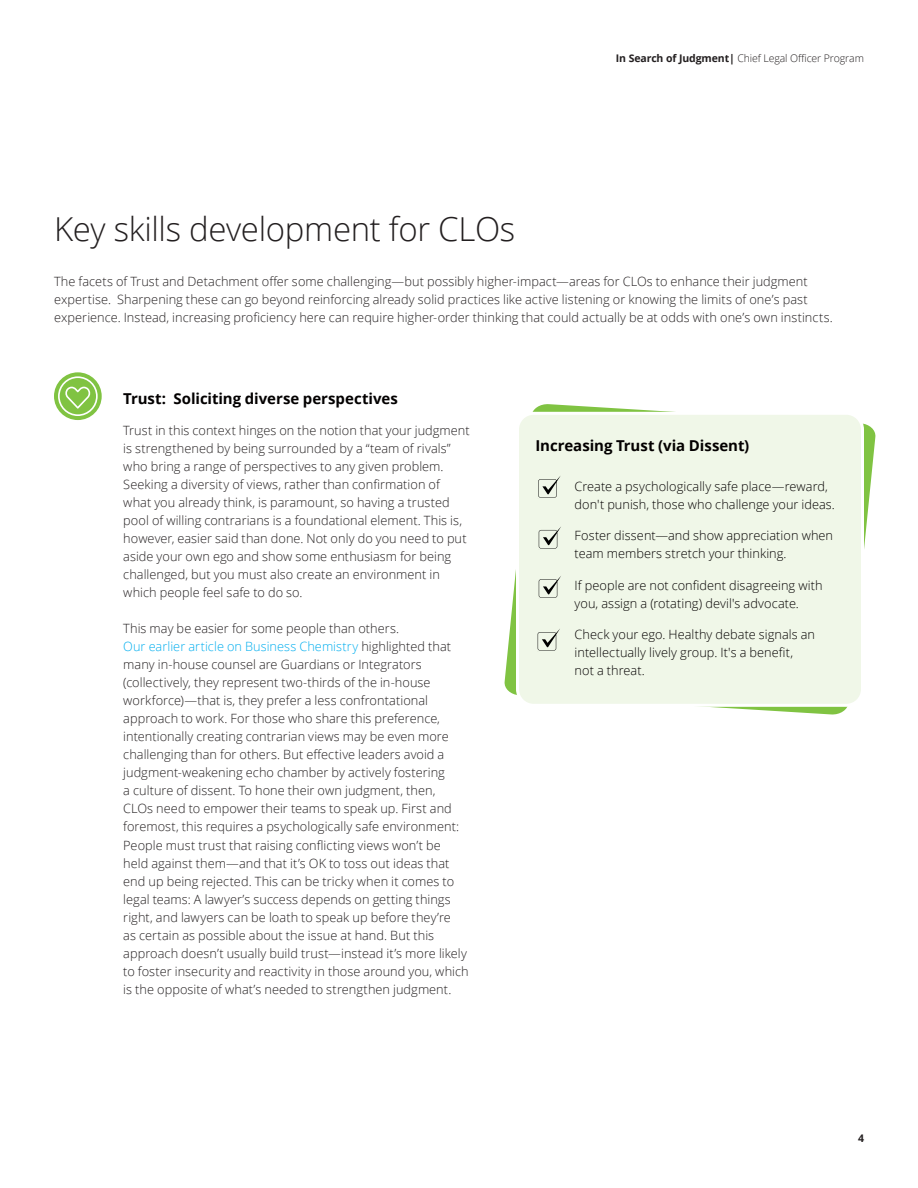
<style>
.page{position:relative;width:918px;height:1188px;background:#fff}
.page>*{position:absolute;margin:0;border:0;box-sizing:border-box;transform-origin:0 0}
.Story_heading_light{font:300 33px "Open Sans";letter-spacing:-.01em;color:#231f20}
.Body_copy__8_5_12pt{font:700 15px "Open Sans";color:#030000}
.Body_copy__8_5_12pt-2{font:300 12.75px/18px "Open Sans";letter-spacing:.005em;color:#231f20}
.Body_copy__8_5_12pt-3{font:300 12.75px/18px "Open Sans";letter-spacing:.005em;color:#030000}
.t1{font:300 10.5px "Open Sans";letter-spacing:-.01em;color:#231f20}
.Brochure_title___Rig{font:700 10.5px "Open Sans";color:#231f20}
.s1{font-weight:700}
.s2{color:#00aeef}
</style>
<div class="page">
<div style="left:54px;top:372px;width:48px;height:48px;background:#80c342;border-radius:50%"></div>
<svg style="left:504px;top:404px;width:372px;height:311px"></svg>
<div style="left:517px;top:413px;width:345px;height:292px;background:#f0f7e8;border-radius:16px"></div>
<div style="left:516px;top:412px;width:348px;height:295px;border:3px solid #fff;border-radius:16px"></div>
<svg style="left:538px;top:476px;width:23px;height:22px"></svg>
<svg style="left:539px;top:527px;width:22px;height:22px"></svg>
<svg style="left:539px;top:576px;width:22px;height:22px"></svg>
<svg style="left:538px;top:629px;width:22px;height:22px"></svg>
<svg style="left:58px;top:376px;width:40px;height:40px"></svg>
<p class="t1" style="left:616px;top:51px;width:250px"><span class="s1">In Search of Judgment|</span> Chief Legal Officer Program</p>
<p class="Story_heading_light" style="left:54px;top:206px;width:463px">Key skills development for CLOs</p>
<p class="Body_copy__8_5_12pt-2" style="left:54px;top:272px;width:780px">The facets of Trust and Detachment offer some challenging—but possibly higher-impact—areas for CLOs to enhance their judgment expertise. Sharpening these can go beyond reinforcing already solid practices like active listening or knowing the limits of one’s past experience. Instead, increasing proficiency here can require higher-order thinking that could actually be at odds with one’s own instincts.</p>
<p class="Body_copy__8_5_12pt" style="left:123px;top:388px;width:276px">Trust: Soliciting diverse perspectives</p>
<p class="Body_copy__8_5_12pt-2" style="left:123px;top:421px;width:348px">Trust in this context hinges on the notion that your judgment is strengthened by being surrounded by a “team of rivals” who bring a range of perspectives to any given problem.<br>Seeking a diversity of views, rather than confirmation of what you already think, is paramount, so having a trusted pool of willing contrarians is a foundational element. This is, however, easier said than done. Not only do you need to put aside your own ego and show some enthusiasm for being challenged, but you must also create an environment in which people feel safe to do so.</p>
<p class="Body_copy__8_5_12pt-2" style="left:123px;top:620px;width:347px">This may be easier for some people than others.<br><span class="s2">Our earlier article on Business Chemistry</span> highlighted that many in-house counsel are Guardians or Integrators (collectively, they represent two-thirds of the in-house workforce)—that is, they prefer a less confrontational approach to work. For those who share this preference, intentionally creating contrarian views may be even more challenging than for others. But effective leaders avoid a judgment-weakening echo chamber by actively fostering<br>a culture of dissent. To hone their own judgment, then,<br>CLOs need to empower their teams to speak up. First and foremost, this requires a psychologically safe environment:<br>People must trust that raising conflicting views won’t be held against them—and that it’s OK to toss out ideas that end up being rejected. This can be tricky when it comes to legal teams: A lawyer’s success depends on getting things right, and lawyers can be loath to speak up before they’re<br>as certain as possible about the issue at hand. But this approach doesn’t usually build trust—instead it’s more likely to foster insecurity and reactivity in those around you, which is the opposite of what’s needed to strengthen judgment.</p>
<p class="Body_copy__8_5_12pt" style="left:535px;top:435px;width:215px">Increasing Trust (via Dissent)</p>
<p class="Body_copy__8_5_12pt-3" style="left:575px;top:477px;width:262px">Create a psychologically safe place—reward, don't punish, those who challenge your ideas.</p>
<p class="Body_copy__8_5_12pt-3" style="left:575px;top:526px;width:260px">Foster dissent—and show appreciation when team members stretch your thinking.</p>
<p class="Body_copy__8_5_12pt-3" style="left:575px;top:576px;width:250px">If people are not confident disagreeing with you, assign a (rotating) devil's advocate.</p>
<p class="Body_copy__8_5_12pt-3" style="left:575px;top:625px;width:242px">Check your ego. Healthy debate signals an intellectually lively group. It's a benefit, not a threat.</p>
<p class="Brochure_title___Rig" style="left:858px;top:1131px;width:7px">4</p>
</div>
